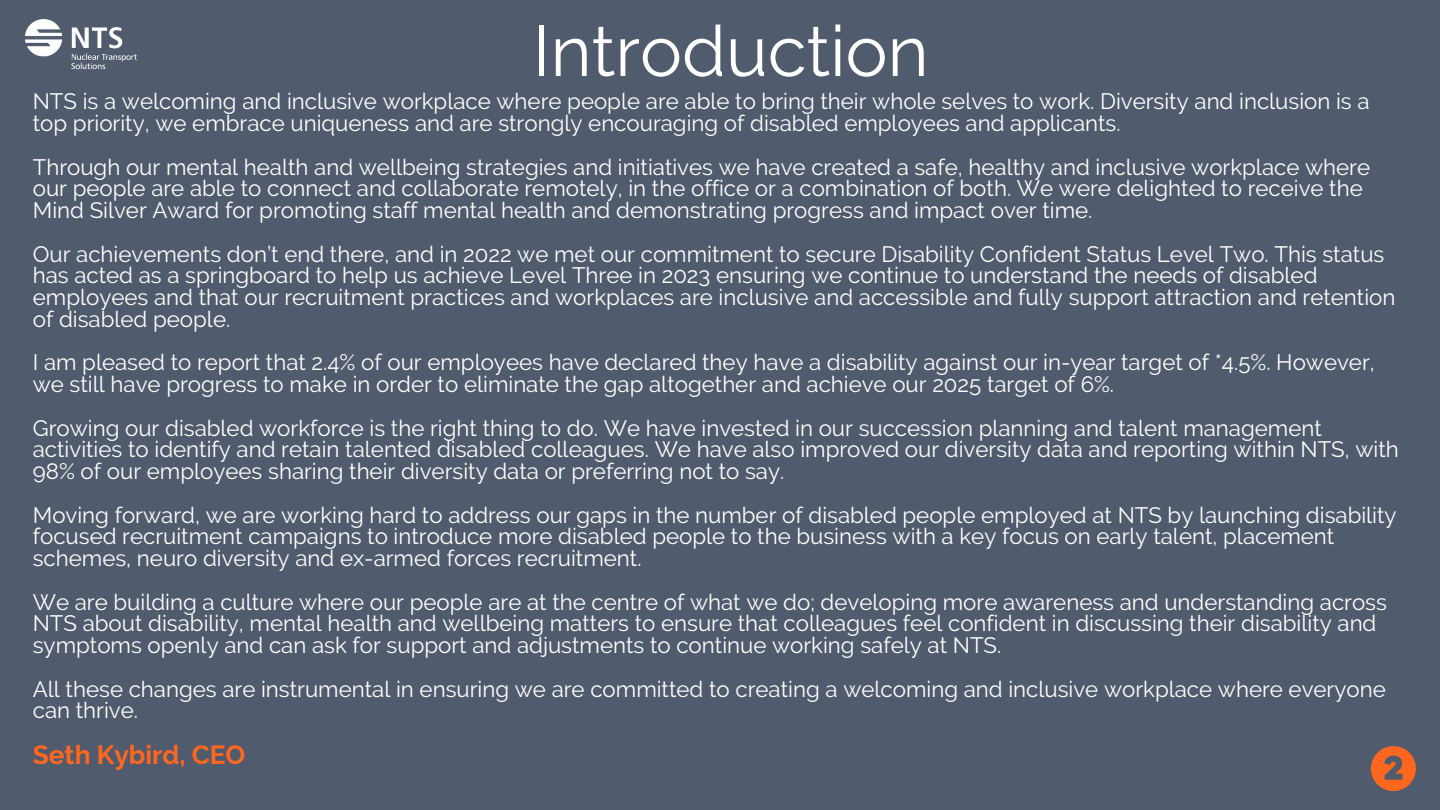
<style>
.page{position:relative;width:1440px;height:810px;background:#505b6d}
.page>*{position:absolute;margin:0;border:0;box-sizing:border-box;transform-origin:0 0}
.t1{font:70.6px "Raleway";color:#fff}
.t2{font:700 26.3px "Raleway";color:#ff671f}
.t3{font:22.3px/21.8px "Raleway";color:#fff}
</style>
<div class="page">
<img style="left:25px;top:19px;width:112px;height:51px">
<svg style="left:1371px;top:746px;width:45px;height:45px"></svg>
<p class="t1" style="left:533px;top:10px;width:397px">Introduction</p>
<p class="t3" style="left:33px;top:91px;width:1338px">NTS is a welcoming and inclusive workplace where people are able to bring their whole selves to work. Diversity and inclusion is a top priority, we embrace uniqueness and are strongly encouraging of disabled employees and applicants.</p>
<p class="t3" style="left:33px;top:156px;width:1339px">Through our mental health and wellbeing strategies and initiatives we have created a safe, healthy and inclusive workplace where our people are able to connect and collaborate remotely, in the office or a combination of both. We were delighted to receive the<br>Mind Silver Award for promoting staff mental health and demonstrating progress and impact over time.</p>
<p class="t3" style="left:33px;top:243px;width:1364px">Our achievements don’t end there, and in 2022 we met our commitment to secure Disability Confident Status Level Two. This status has acted as a springboard to help us achieve Level Three in 2023 ensuring we continue to understand the needs of disabled employees and that our recruitment practices and workplaces are inclusive and accessible and fully support attraction and retention of disabled people.</p>
<p class="t3" style="left:33px;top:352px;width:1344px">I am pleased to report that 2.4% of our employees have declared they have a disability against our in-year target of *4.5%. However, we still have progress to make in order to eliminate the gap altogether and achieve our 2025 target of 6%.</p>
<p class="t3" style="left:33px;top:417px;width:1368px">Growing our disabled workforce is the right thing to do. We have invested in our succession planning and talent management activities to identify and retain talented disabled colleagues. We have also improved our diversity data and reporting within NTS, with<br>98% of our employees sharing their diversity data or preferring not to say.</p>
<p class="t3" style="left:33px;top:504px;width:1365px">Moving forward, we are working hard to address our gaps in the number of disabled people employed at NTS by launching disability focused recruitment campaigns to introduce more disabled people to the business with a key focus on early talent, placement schemes, neuro diversity and ex-armed forces recruitment.</p>
<p class="t3" style="left:33px;top:591px;width:1356px">We are building a culture where our people are at the centre of what we do; developing more awareness and understanding across<br>NTS about disability, mental health and wellbeing matters to ensure that colleagues feel confident in discussing their disability and symptoms openly and can ask for support and adjustments to continue working safely at NTS.</p>
<p class="t3" style="left:33px;top:678px;width:1355px">All these changes are instrumental in ensuring we are committed to creating a welcoming and inclusive workplace where everyone can thrive.</p>
<p class="t2" style="left:33px;top:739px;width:214px">Seth Kybird, CEO</p>
</div>
